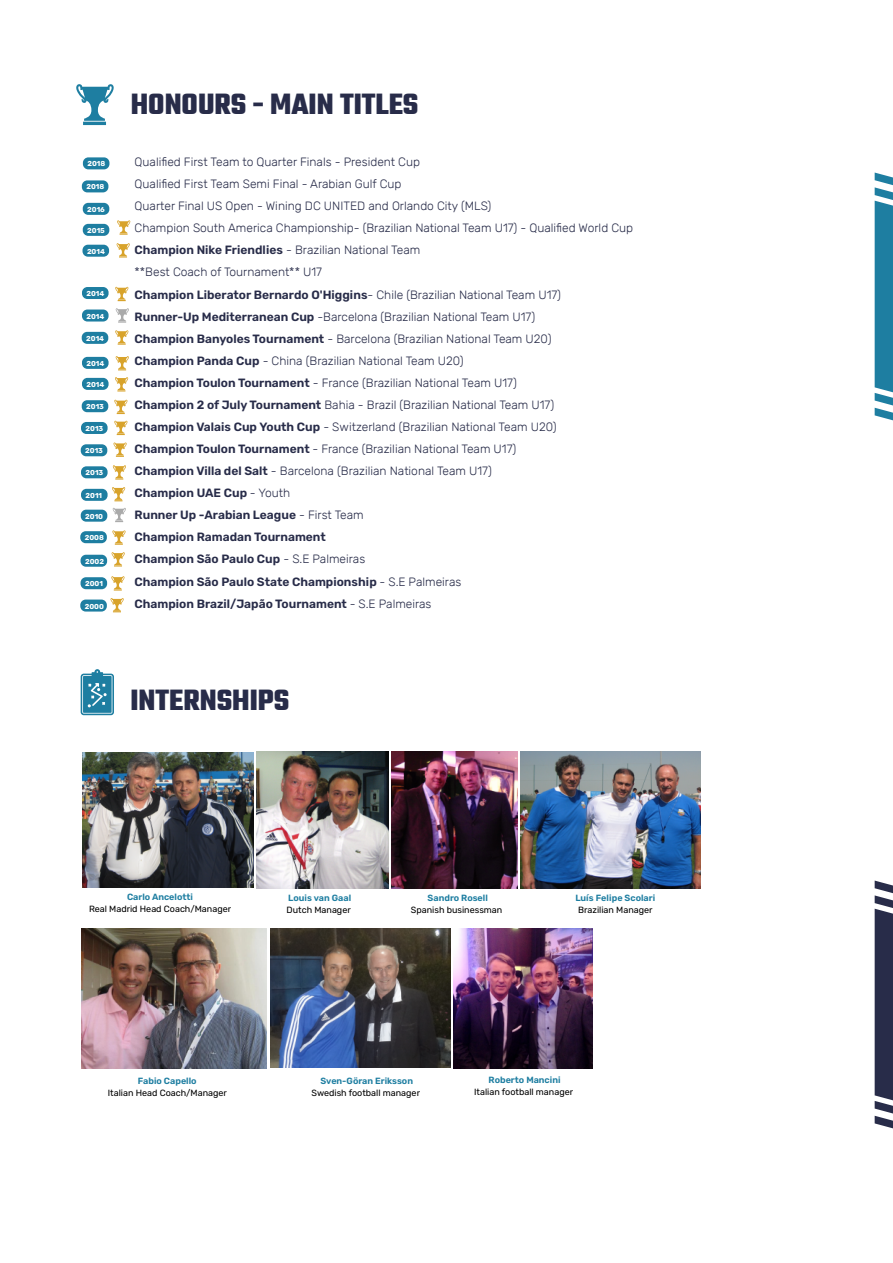
<style>
.page{position:relative;width:893px;height:1263px;background:#fff}
.page>*{position:absolute;margin:0;border:0;box-sizing:border-box;transform-origin:0 0}
.t1{font:700 31.8px "Teko";color:#282c49}
.t2{font:300 12px/22px "Rubik";color:#282c49}
.t3{font:9px "Rubik";color:#000}
.t4{font:600 9px "Rubik";color:#1e7ea1}
.t5{font:700 7.2px "Rubik";color:#fff}
.s1{font-weight:600}
</style>
<div class="page">
<div style="left:82px;top:245px;width:27px;height:12px;background:#1e7ea1;border-radius:5px"></div>
<svg style="left:76px;top:84px;width:38px;height:41px"></svg>
<svg style="left:116px;top:243px;width:14px;height:15px"></svg>
<svg style="left:115px;top:287px;width:14px;height:14px"></svg>
<svg style="left:115px;top:330px;width:14px;height:15px"></svg>
<svg style="left:115px;top:356px;width:14px;height:14px"></svg>
<svg style="left:114px;top:400px;width:14px;height:14px"></svg>
<svg style="left:114px;top:421px;width:14px;height:14px"></svg>
<svg style="left:115px;top:377px;width:13px;height:14px"></svg>
<svg style="left:113px;top:442px;width:14px;height:15px"></svg>
<svg style="left:112px;top:530px;width:14px;height:15px"></svg>
<svg style="left:111px;top:552px;width:14px;height:14px"></svg>
<svg style="left:113px;top:465px;width:13px;height:15px"></svg>
<svg style="left:112px;top:487px;width:13px;height:14px"></svg>
<svg style="left:111px;top:576px;width:14px;height:14px"></svg>
<svg style="left:110px;top:598px;width:14px;height:14px"></svg>
<svg style="left:113px;top:508px;width:13px;height:14px"></svg>
<svg style="left:116px;top:308px;width:13px;height:15px"></svg>
<img style="left:82px;top:753px;width:171px;height:134px">
<img style="left:256px;top:752px;width:133px;height:136px">
<img style="left:391px;top:752px;width:126px;height:136px">
<img style="left:520px;top:751px;width:180px;height:137px">
<img style="left:81px;top:929px;width:186px;height:139px">
<img style="left:271px;top:929px;width:179px;height:139px">
<div style="left:82px;top:180px;width:26px;height:12px;background:#1e7ea1;border-radius:5px"></div>
<div style="left:83px;top:203px;width:26px;height:12px;background:#1e7ea1;border-radius:5px"></div>
<div style="left:83px;top:224px;width:26px;height:12px;background:#1e7ea1;border-radius:5px"></div>
<div style="left:82px;top:332px;width:26px;height:12px;background:#1e7ea1;border-radius:5px"></div>
<div style="left:82px;top:287px;width:27px;height:12px;background:#1e7ea1;border-radius:5px"></div>
<div style="left:82px;top:309px;width:27px;height:12px;background:#1e7ea1;border-radius:5px"></div>
<div style="left:82px;top:400px;width:26px;height:12px;background:#1e7ea1;border-radius:5px"></div>
<div style="left:82px;top:357px;width:27px;height:12px;background:#1e7ea1;border-radius:5px"></div>
<div style="left:82px;top:378px;width:27px;height:12px;background:#1e7ea1;border-radius:5px"></div>
<div style="left:81px;top:444px;width:26px;height:12px;background:#1e7ea1;border-radius:5px"></div>
<div style="left:81px;top:422px;width:27px;height:12px;background:#1e7ea1;border-radius:5px"></div>
<div style="left:81px;top:510px;width:26px;height:12px;background:#1e7ea1;border-radius:5px"></div>
<div style="left:81px;top:466px;width:27px;height:12px;background:#1e7ea1;border-radius:5px"></div>
<div style="left:81px;top:489px;width:27px;height:12px;background:#1e7ea1;border-radius:5px"></div>
<div style="left:80px;top:531px;width:27px;height:12px;background:#1e7ea1;border-radius:5px"></div>
<div style="left:80px;top:599px;width:27px;height:12px;background:#1e7ea1;border-radius:5px"></div>
<div style="left:81px;top:555px;width:26px;height:12px;background:#1e7ea1;border-radius:5px"></div>
<div style="left:81px;top:577px;width:26px;height:12px;background:#1e7ea1;border-radius:5px"></div>
<div style="left:83px;top:157px;width:26px;height:12px;background:#1e7ea1;border-radius:5px"></div>
<svg style="left:117px;top:220px;width:13px;height:15px"></svg>
<svg style="left:81px;top:669px;width:33px;height:46px;background:#4f9ab5"></svg>
<img style="left:453px;top:929px;width:139px;height:139px">
<svg style="left:875px;top:173px;width:18px;height:248px;background:#398dac"></svg>
<svg style="left:875px;top:880px;width:18px;height:249px;background:#434660"></svg>
<p class="t5" style="left:87px;top:160px;width:19px">2018</p>
<p class="t5" style="left:86px;top:183px;width:19px">2018</p>
<p class="t5" style="left:87px;top:205px;width:19px">2016</p>
<p class="t5" style="left:87px;top:226px;width:19px">2015</p>
<p class="t5" style="left:87px;top:247px;width:19px">2014</p>
<p class="t5" style="left:86px;top:289px;width:19px">2014</p>
<p class="t5" style="left:86px;top:312px;width:19px">2014</p>
<p class="t5" style="left:86px;top:334px;width:19px">2014</p>
<p class="t5" style="left:86px;top:359px;width:19px">2014</p>
<p class="t5" style="left:86px;top:380px;width:19px">2014</p>
<p class="t5" style="left:86px;top:402px;width:19px">2013</p>
<p class="t5" style="left:86px;top:424px;width:19px">2013</p>
<p class="t5" style="left:85px;top:447px;width:19px">2013</p>
<p class="t5" style="left:86px;top:469px;width:19px">2013</p>
<p class="t5" style="left:86px;top:491px;width:18px">2011</p>
<p class="t5" style="left:85px;top:533px;width:21px">2008</p>
<p class="t5" style="left:85px;top:512px;width:19px">2010</p>
<p class="t5" style="left:85px;top:557px;width:20px">2002</p>
<p class="t5" style="left:85px;top:579px;width:19px">2001</p>
<p class="t5" style="left:85px;top:602px;width:21px">2000</p>
<h1 class="t1" style="left:131px;top:84px;width:289px">HONOURS - MAIN TITLES</h1>
<p class="t2" style="left:135px;top:151px;width:500px">Qualified First Team to Quarter Finals - President Cup<br>Qualified First Team Semi Final - Arabian Gulf Cup<br>Quarter Final US Open - Wining DC UNITED and Orlando City (MLS)<br>Champion South America Championship- (Brazilian National Team U17) - Qualified World Cup <span class="s1">Champion Nike Friendlies</span> - Brazilian National Team<br>**Best Coach of Tournament** U17<br><span class="s1">Champion Liberator Bernardo O'Higgins</span>- Chile (Brazilian National Team U17)<br><span class="s1">Runner-Up Mediterranean Cup</span> -Barcelona (Brazilian National Team U17)<br><span class="s1">Champion Banyoles Tournament</span> - Barcelona (Brazilian National Team U20)<br><span class="s1">Champion Panda Cup</span> - China (Brazilian National Team U20)<br><span class="s1">Champion Toulon Tournament</span> - France (Brazilian National Team U17)<br><span class="s1">Champion 2 of July Tournament</span> Bahia - Brazil (Brazilian National Team U17)<br><span class="s1">Champion Valais Cup Youth Cup</span> - Switzerland (Brazilian National Team U20)<br><span class="s1">Champion Toulon Tournament</span> - France (Brazilian National Team U17)<br><span class="s1">Champion Villa del Salt</span> - Barcelona (Brazilian National Team U17)<br><span class="s1">Champion UAE Cup</span> - Youth<br><span class="s1">Runner Up -Arabian League</span> - First Team<br><span class="s1">Champion Ramadan Tournament<br>Champion São Paulo Cup</span> - S.E Palmeiras<br><span class="s1">Champion São Paulo State Championship</span> - S.E Palmeiras<br><span class="s1">Champion Brazil/Japão Tournament</span> - S.E Palmeiras</p>
<h1 class="t1" style="left:130px;top:679px;width:160px">INTERNSHIPS</h1>
<p class="t4" style="left:127px;top:892px;width:67px">Carlo Ancelotti</p>
<p class="t3" style="left:89px;top:904px;width:144px">Real Madrid Head Coach/Manager</p>
<p class="t4" style="left:288px;top:893px;width:64px">Louis van Gaal</p>
<p class="t3" style="left:287px;top:904px;width:66px">Dutch Manager</p>
<p class="t4" style="left:428px;top:893px;width:62px">Sandro Rosell</p>
<p class="t3" style="left:411px;top:904px;width:93px">Spanish businessman</p>
<p class="t4" style="left:575px;top:893px;width:81px">Luís Felipe Scolari</p>
<p class="t3" style="left:578px;top:904px;width:76px">Brazilian Manager</p>
<p class="t4" style="left:138px;top:1076px;width:60px">Fabio Capello</p>
<p class="t3" style="left:108px;top:1088px;width:121px">Italian Head Coach/Manager</p>
<p class="t4" style="left:320px;top:1076px;width:94px">Sven-Göran Eriksson</p>
<p class="t3" style="left:311px;top:1088px;width:110px">Swedish football manager</p>
<p class="t4" style="left:489px;top:1075px;width:74px">Roberto Mancini</p>
<p class="t3" style="left:474px;top:1087px;width:101px">Italian football manager</p>
</div>
